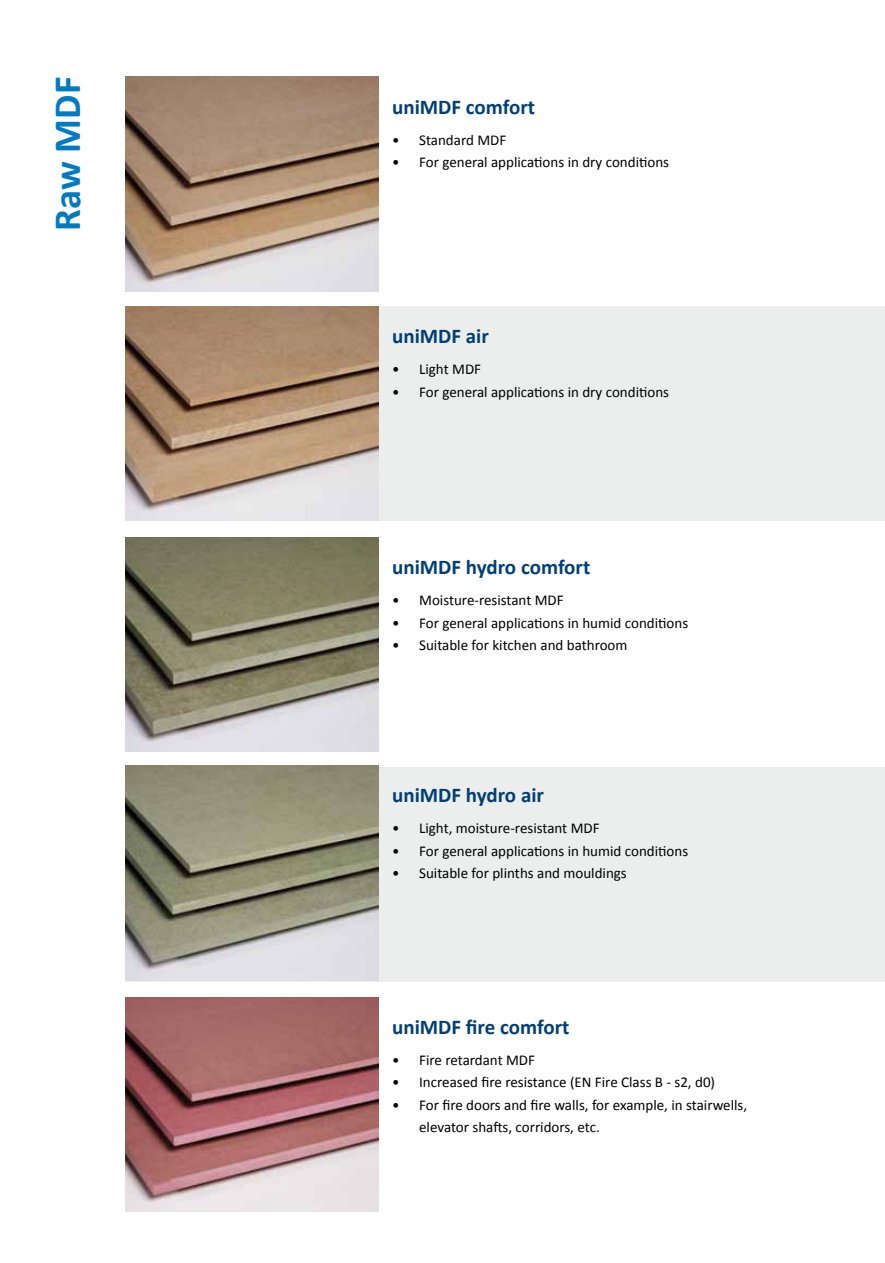
<style>
.page{position:relative;width:885px;height:1263px;background:#fff}
.page>*{position:absolute;margin:0;border:0;box-sizing:border-box;transform-origin:0 0}
.t1{font:700 38.7px "Calibri";color:#007ac1}
.t2{font:700 21px "Calibri";color:#003f76}
.t3{font:15px/22.5px "Calibri";color:#000}
</style>
<div class="page">
<div style="left:125px;top:306px;width:759px;height:215px;background:#eceded"></div>
<div style="left:125px;top:767px;width:759px;height:215px;background:#eceded"></div>
<img style="left:125px;top:77px;width:253px;height:214px">
<img style="left:125px;top:306px;width:253px;height:215px">
<img style="left:125px;top:537px;width:253px;height:215px">
<img style="left:125px;top:765px;width:253px;height:215px">
<img style="left:125px;top:997px;width:253px;height:215px">
<h1 class="t1" style="left:43px;top:231px;width:156px;rotate:-90deg">Raw MDF</h1>
<h2 class="t2" style="left:392px;top:94px;width:144px">uniMDF comfort</h2>
<p class="t3" style="left:392px;top:128px;width:116px">• Standard MDF</p>
<p class="t3" style="left:392px;top:150px;width:278px">• For general applications in dry conditions</p>
<h2 class="t2" style="left:392px;top:323px;width:98px">uniMDF air</h2>
<p class="t3" style="left:392px;top:357px;width:90px">• Light MDF</p>
<p class="t3" style="left:392px;top:380px;width:278px">• For general applications in dry conditions</p>
<h2 class="t2" style="left:392px;top:554px;width:200px">uniMDF hydro comfort</h2>
<p class="t3" style="left:392px;top:588px;width:173px">• Moisture-resistant MDF</p>
<p class="t3" style="left:392px;top:611px;width:297px">• For general applications in humid conditions</p>
<p class="t3" style="left:392px;top:633px;width:237px">• Suitable for kitchen and bathroom</p>
<h2 class="t2" style="left:392px;top:782px;width:153px">uniMDF hydro air</h2>
<p class="t3" style="left:392px;top:816px;width:209px">• Light, moisture-resistant MDF</p>
<p class="t3" style="left:392px;top:839px;width:297px">• For general applications in humid conditions</p>
<p class="t3" style="left:392px;top:861px;width:236px">• Suitable for plinths and mouldings</p>
<h2 class="t2" style="left:392px;top:1014px;width:179px">uniMDF fire comfort</h2>
<p class="t3" style="left:392px;top:1048px;width:144px">• Fire retardant MDF</p>
<p class="t3" style="left:392px;top:1070px;width:324px">• Increased fire resistance (EN Fire Class B - s2, d0)</p>
<p class="t3" style="left:419px;top:1093px;width:329px;text-indent:-27px">• For fire doors and fire walls, for example, in stairwells, elevator shafts, corridors, etc.</p>
</div>
